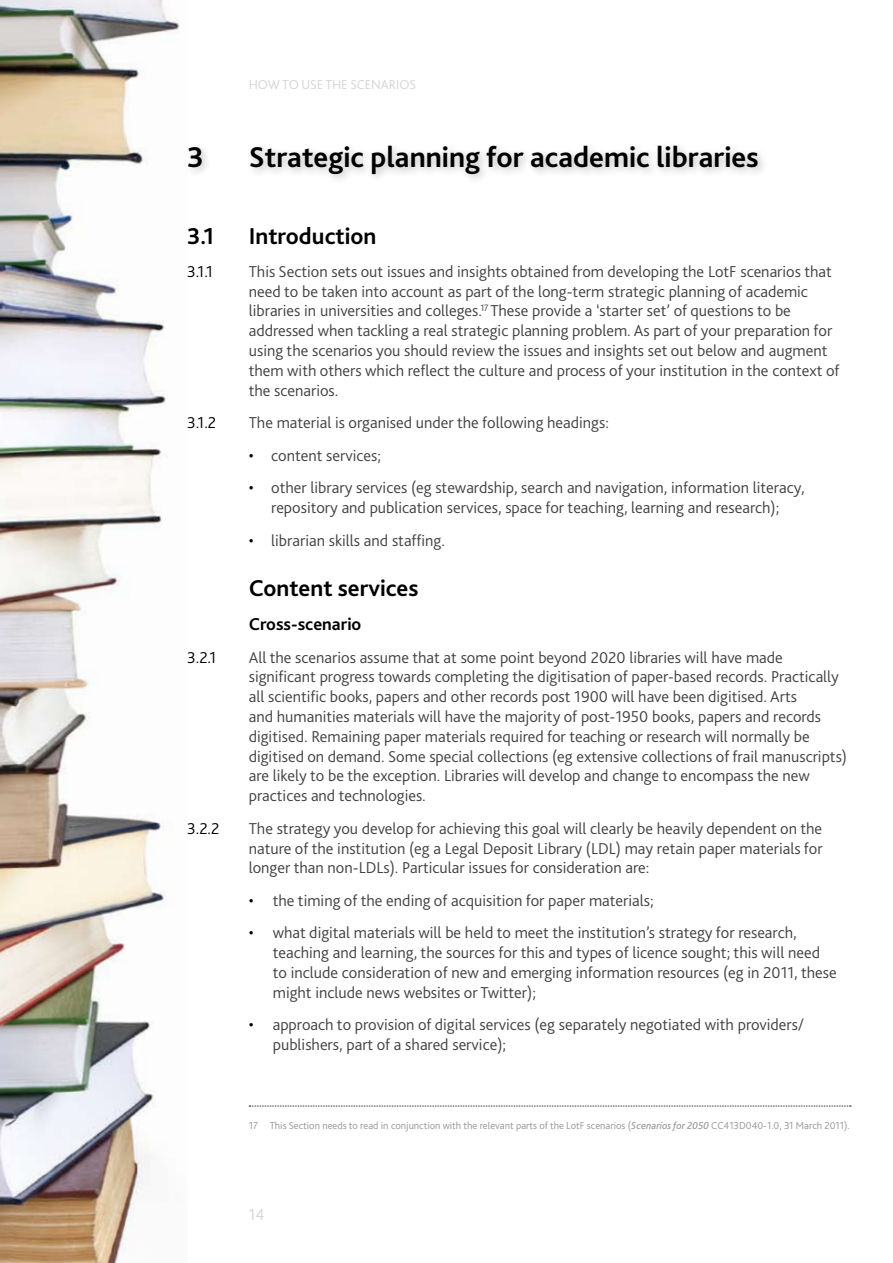
<style>
.page{position:relative;width:893px;height:1263px;background:#fff}
.page>*{position:absolute;margin:0;border:0;box-sizing:border-box;transform-origin:0 0}
.t1{font:700 30px "Bliss 2";color:#000}
.t2{font:700 24px "Bliss 2";color:#000}
.t3{font:700 18px "Bliss 2";color:#000}
.t4{font:300 16.5px/19.8px "Bliss 2";color:#414142}
.t5{font:300 16.5px "Bliss 2";color:#000}
.t6{font:300 16.5px "Bliss 2";color:#d1d3d4}
.t7{font:300 13.5px "Bliss 2";color:#d1d3d4}
.t8{font:300 10.5px "Bliss 2";color:#939598}
.s1{color:#000}
.s2{font-weight:400;font-style:italic}
</style>
<div class="page">
<img style="left:0;top:0;width:180px;height:1263px">
<div style="left:245px;top:140px;width:591px;height:70px;background:#000;opacity:.25"></div>
<div style="left:182px;top:142px;width:80px;height:69px;background:#000;opacity:.25"></div>
<svg style="left:249px;top:1106px;width:602px;height:1px"></svg>
<h1 class="t1" style="left:187px;top:138px;width:18px">3</h1>
<h2 class="t2" style="left:187px;top:221px;width:28px">3.1</h2>
<p class="t5" style="left:187px;top:261px;width:27px">3.1.1</p>
<p class="t5" style="left:187px;top:412px;width:31px">3.1.2</p>
<p class="t5" style="left:187px;top:647px;width:31px">3.2.1</p>
<p class="t5" style="left:187px;top:818px;width:34px">3.2.2</p>
<p class="t7" style="left:249px;top:76px;width:169px">how to use the scenarios</p>
<h1 class="t1" style="left:249px;top:138px;width:512px">Strategic planning for academic libraries</h1>
<h2 class="t2" style="left:249px;top:221px;width:129px">Introduction</h2>
<p class="t4" style="left:249px;top:261px;width:592px">This Section sets out issues and insights obtained from developing the LotF scenarios that need to be taken into account as part of the long-term strategic planning of academic libraries in universities and colleges.<sup>17</sup> These provide a ‘starter set’ of questions to be addressed when tackling a real strategic planning problem. As part of your preparation for using the scenarios you should review the issues and insights set out below and augment them with others which reflect the culture and process of your institution in the context of the scenarios.</p>
<p class="t4" style="left:249px;top:412px;width:362px">The material is organised under the following headings:</p>
<p class="t4" style="left:249px;top:445px;width:134px"><span class="s1">•</span> content services;</p>
<p class="t4" style="left:249px;top:477px;width:557px;text-align:center"><span class="s1">•</span> other library services (eg stewardship, search and navigation, information literacy, repository and publication services, space for teaching, learning and research);</p>
<p class="t4" style="left:249px;top:530px;width:198px"><span class="s1">•</span> librarian skills and staffing.</p>
<h2 class="t2" style="left:249px;top:573px;width:171px">Content services</h2>
<p class="t3" style="left:249px;top:613px;width:114px">Cross-scenario</p>
<p class="t4" style="left:249px;top:647px;width:600px">All the scenarios assume that at some point beyond 2020 libraries will have made significant progress towards completing the digitisation of paper-based records. Practically all scientific books, papers and other records post 1900 will have been digitised. Arts<br>and humanities materials will have the majority of post-1950 books, papers and records digitised. Remaining paper materials required for teaching or research will normally be digitised on demand. Some special collections (eg extensive collections of frail manuscripts) are likely to be the exception. Libraries will develop and change to encompass the new practices and technologies.</p>
<p class="t4" style="left:249px;top:818px;width:575px;text-align:justify">The strategy you develop for achieving this goal will clearly be heavily dependent on the nature of the institution (eg a Legal Deposit Library (LDL) may retain paper materials for longer than non-LDLs). Particular issues for consideration are:</p>
<p class="t4" style="left:249px;top:890px;width:406px"><span class="s1">•</span> the timing of the ending of acquisition for paper materials;</p>
<p class="t4" style="left:273px;top:923px;width:566px;text-indent:-24px"><span class="s1">•</span> what digital materials will be held to meet the institution’s strategy for research, teaching and learning, the sources for this and types of licence sought; this will need to include consideration of new and emerging information resources (eg in 2011, these might include news websites or Twitter);</p>
<p class="t4" style="left:273px;top:1015px;width:533px;text-indent:-24px"><span class="s1">•</span> approach to provision of digital services (eg separately negotiated with providers/ publishers, part of a shared service);</p>
<p class="t8" style="left:249px;top:1118px;width:602px">17 This Section needs to read in conjunction with the relevant parts of the LotF scenarios (<span class="s2">Scenarios for 2050</span> CC413D040-1.0, 31 M arch 2011).</p>
<p class="t6" style="left:249px;top:1204px;width:17px">14</p>
</div>
